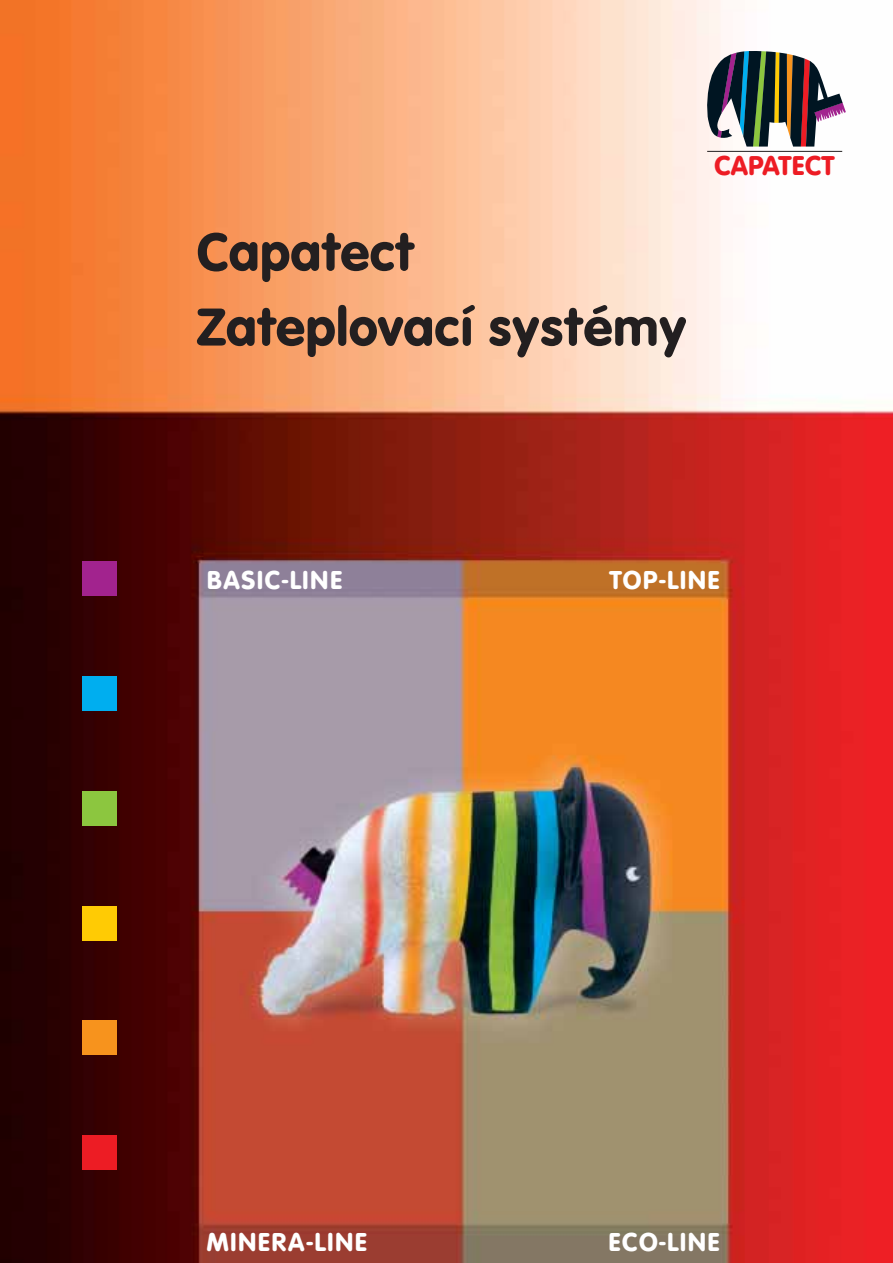
<style>
.page{position:relative;width:893px;height:1263px;background:#fff}
.page>*{position:absolute;margin:0;border:0;box-sizing:border-box;transform-origin:0 0}
.t1{font:55.5px/75px "VAG Rundschrift DCE";color:#231f20}
.t2{font:28.35px "VAG Rundschrift DCE";color:#ed1c24}
.t3{font:27px "VAG Rundschrift DCE";letter-spacing:.05em;color:#fff}
</style>
<div class="page">
<img style="left:0;top:0;width:892px;height:1263px">
<hr style="left:707px;top:151px;width:135px;height:1px;background:#231f20">
<svg style="left:707px;top:51px;width:138px;height:96px"></svg>
<div style="left:83px;top:562px;width:34px;height:34px;background:#a2238e"></div>
<div style="left:83px;top:677px;width:34px;height:34px;background:#00aeef"></div>
<div style="left:83px;top:791px;width:34px;height:34px;background:#8cc63f"></div>
<div style="left:83px;top:906px;width:34px;height:34px;background:#ffcb04"></div>
<div style="left:83px;top:1021px;width:34px;height:34px;background:#f7931d"></div>
<div style="left:83px;top:1135px;width:34px;height:34px;background:#ed1c24"></div>
<h1 class="t1" style="left:197px;top:220px;width:491px">Capatect<br>Zateplovací systémy</h1>
<p class="t2" style="left:714px;top:156px;width:122px">CAPATECT</p>
<p class="t3" style="left:207px;top:570px;width:137px">BASIC-LINE</p>
<p class="t3" style="left:609px;top:570px;width:112px">TOP-LINE</p>
<p class="t3" style="left:207px;top:1233px;width:162px">MINERA-LINE</p>
<p class="t3" style="left:608px;top:1233px;width:113px">ECO-LINE</p>
</div>
